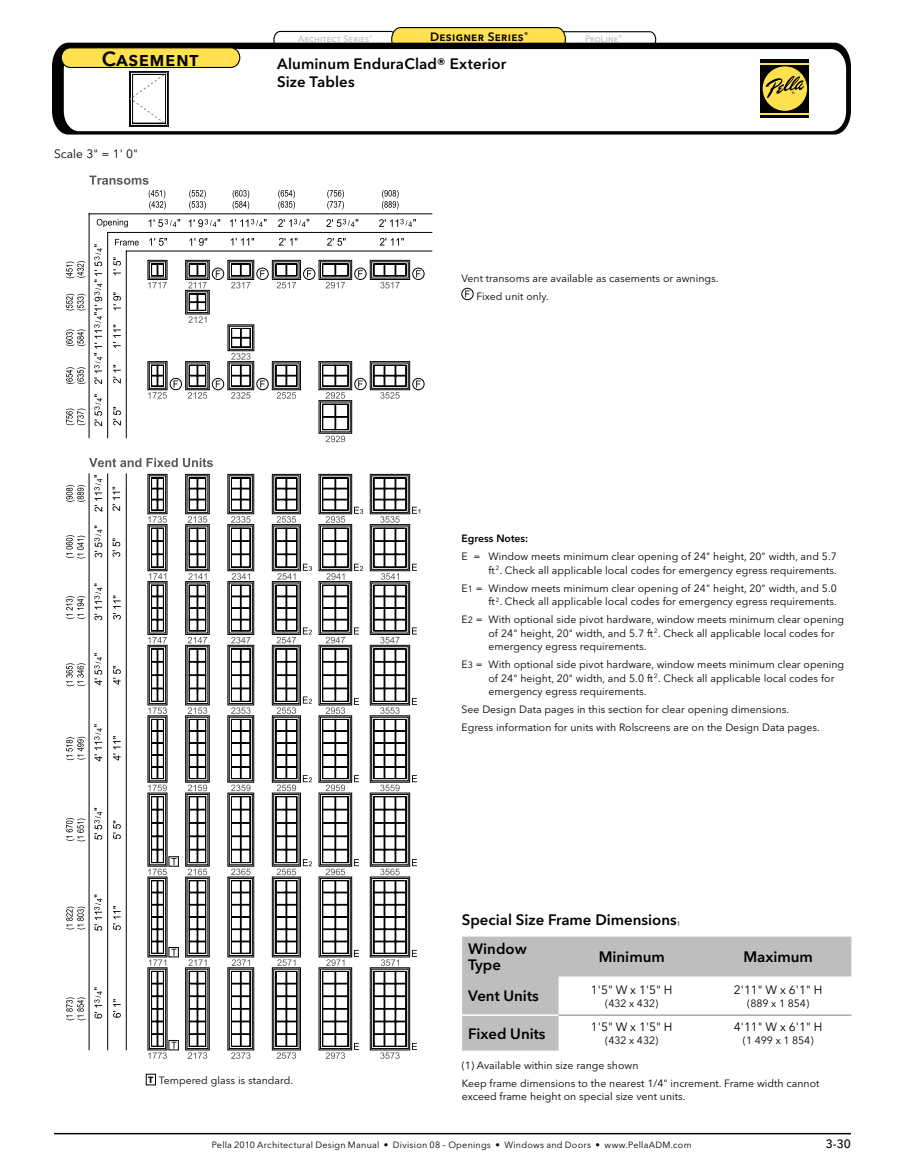
<style>
.page{position:relative;width:905px;height:1175px;background:#fff}
.page>*{position:absolute;margin:0;border:0;box-sizing:border-box;transform-origin:0 0}
.t1{font:600 20.25px "Avenir Next LT Pro";letter-spacing:.025em;color:#000}
.t2{font:600 15px/18.3px "Avenir Next LT Pro";color:#000}
.t3{font:12px "Avenir Next LT Pro";color:#000}
.t4{font:600 12px "Avenir Next LT Pro";letter-spacing:.025em;color:#000}
.t5{font:500 12px "Avenir Next LT Pro";color:#000}
.t6{font:10.5px/13.5px "Avenir Next LT Pro";color:#000}
.t7{font:600 10.5px "Avenir Next LT Pro";color:#000}
.t8{font:9px "Avenir Next LT Pro";letter-spacing:.025em;color:#000}
.t9{font:9px "Avenir Next LT Pro";letter-spacing:.025em;color:#a7a9ac}
.t10{font:6.6px "Avenir Next LT Pro";color:#000}
.t11{font:5.25px "Avenir Next LT Pro";color:#a7a9ac}
.s1{font-size:9px}
.s2{font-weight:700;font-size:9px}
</style>
<div class="page">
<hr style="left:54px;top:1132px;width:796px;height:2px;background:#000">
<svg style="left:566px;top:31px;width:90px;height:12px"></svg>
<svg style="left:273px;top:27px;width:293px;height:16px"></svg>
<svg style="left:52px;top:43px;width:798px;height:92px;background:#181818"></svg>
<svg style="left:62px;top:48px;width:785px;height:85px"></svg>
<svg style="left:759px;top:58px;width:51px;height:61px"></svg>
<hr style="left:760px;top:63px;width:49px;height:1px;background:#ffe14f">
<hr style="left:760px;top:113px;width:49px;height:2px;background:#ffe14f">
<div style="left:762px;top:66px;width:45px;height:45px;background:#ffe14f;border-radius:50%"></div>
<svg style="left:765px;top:76px;width:39px;height:22px"></svg>
<hr style="left:129px;top:126px;width:39px;height:1px;background:#000">
<svg style="left:61px;top:47px;width:179px;height:79px"></svg>
<svg style="left:188px;top:1052px;width:19px;height:6px"></svg>
<svg style="left:231px;top:1052px;width:19px;height:6px"></svg>
<svg style="left:277px;top:1052px;width:19px;height:6px"></svg>
<svg style="left:325px;top:1052px;width:20px;height:6px"></svg>
<svg style="left:380px;top:1052px;width:19px;height:6px"></svg>
<svg style="left:89px;top:458px;width:58px;height:9px"></svg>
<hr style="left:126px;top:474px;width:1px;height:576px;background:#000">
<hr style="left:107px;top:474px;width:1px;height:576px;background:#000">
<hr style="left:89px;top:474px;width:1px;height:576px;background:#000">
<hr style="left:89px;top:213px;width:343px;height:1px;background:#000">
<hr style="left:108px;top:232px;width:324px;height:1px;background:#000">
<hr style="left:126px;top:251px;width:306px;height:1px;background:#000">
<hr style="left:126px;top:251px;width:1px;height:187px;background:#000">
<hr style="left:107px;top:232px;width:1px;height:206px;background:#000">
<hr style="left:89px;top:214px;width:1px;height:224px;background:#000">
<svg style="left:66px;top:997px;width:20px;height:23px"></svg>
<svg style="left:66px;top:906px;width:20px;height:23px"></svg>
<svg style="left:66px;top:818px;width:20px;height:23px"></svg>
<svg style="left:66px;top:737px;width:20px;height:23px"></svg>
<svg style="left:66px;top:663px;width:20px;height:23px"></svg>
<svg style="left:66px;top:535px;width:20px;height:23px"></svg>
<svg style="left:66px;top:367px;width:20px;height:17px"></svg>
<svg style="left:66px;top:485px;width:20px;height:17px"></svg>
<svg style="left:66px;top:408px;width:20px;height:17px"></svg>
<svg style="left:66px;top:329px;width:20px;height:17px"></svg>
<svg style="left:66px;top:294px;width:20px;height:16px"></svg>
<svg style="left:66px;top:261px;width:20px;height:17px"></svg>
<svg style="left:66px;top:596px;width:20px;height:23px"></svg>
<svg style="left:278px;top:190px;width:17px;height:19px"></svg>
<svg style="left:233px;top:190px;width:16px;height:19px"></svg>
<svg style="left:189px;top:190px;width:17px;height:19px"></svg>
<svg style="left:89px;top:176px;width:77px;height:33px"></svg>
<svg style="left:327px;top:190px;width:17px;height:19px"></svg>
<svg style="left:382px;top:190px;width:16px;height:19px"></svg>
<svg style="left:177px;top:267px;width:247px;height:783px"></svg>
<svg style="left:416px;top:270px;width:4px;height:7px"></svg>
<svg style="left:416px;top:380px;width:4px;height:7px"></svg>
<svg style="left:412px;top:859px;width:5px;height:7px"></svg>
<svg style="left:412px;top:775px;width:5px;height:7px"></svg>
<svg style="left:412px;top:698px;width:5px;height:7px"></svg>
<svg style="left:412px;top:627px;width:5px;height:7px"></svg>
<svg style="left:412px;top:563px;width:5px;height:8px"></svg>
<svg style="left:412px;top:507px;width:8px;height:7px"></svg>
<svg style="left:412px;top:950px;width:5px;height:7px"></svg>
<svg style="left:354px;top:1046px;width:5px;height:4px"></svg>
<svg style="left:412px;top:1042px;width:5px;height:8px"></svg>
<svg style="left:148px;top:1041px;width:29px;height:17px"></svg>
<svg style="left:149px;top:948px;width:2px;height:17px"></svg>
<svg style="left:148px;top:858px;width:3px;height:17px"></svg>
<svg style="left:94px;top:987px;width:8px;height:31px"></svg>
<svg style="left:113px;top:999px;width:8px;height:18px"></svg>
<svg style="left:115px;top:239px;width:24px;height:6px"></svg>
<svg style="left:97px;top:219px;width:31px;height:8px"></svg>
<svg style="left:113px;top:906px;width:8px;height:24px"></svg>
<svg style="left:94px;top:894px;width:8px;height:36px"></svg>
<svg style="left:113px;top:820px;width:8px;height:19px"></svg>
<svg style="left:94px;top:808px;width:8px;height:31px"></svg>
<svg style="left:94px;top:724px;width:8px;height:37px"></svg>
<svg style="left:113px;top:736px;width:8px;height:24px"></svg>
<svg style="left:94px;top:653px;width:8px;height:32px"></svg>
<svg style="left:113px;top:666px;width:8px;height:18px"></svg>
<svg style="left:112px;top:538px;width:8px;height:19px"></svg>
<svg style="left:94px;top:525px;width:8px;height:32px"></svg>
<svg style="left:113px;top:365px;width:8px;height:18px"></svg>
<svg style="left:112px;top:487px;width:8px;height:24px"></svg>
<svg style="left:94px;top:475px;width:8px;height:37px"></svg>
<svg style="left:94px;top:394px;width:8px;height:32px"></svg>
<svg style="left:113px;top:407px;width:8px;height:18px"></svg>
<svg style="left:113px;top:324px;width:8px;height:24px"></svg>
<svg style="left:113px;top:292px;width:8px;height:18px"></svg>
<svg style="left:94px;top:244px;width:8px;height:140px"></svg>
<svg style="left:113px;top:257px;width:8px;height:18px"></svg>
<svg style="left:113px;top:595px;width:8px;height:24px"></svg>
<svg style="left:94px;top:583px;width:8px;height:37px"></svg>
<svg style="left:278px;top:219px;width:31px;height:8px"></svg>
<svg style="left:279px;top:238px;width:18px;height:7px"></svg>
<svg style="left:230px;top:219px;width:36px;height:8px"></svg>
<svg style="left:231px;top:238px;width:23px;height:7px"></svg>
<svg style="left:189px;top:219px;width:31px;height:8px"></svg>
<svg style="left:189px;top:238px;width:18px;height:8px"></svg>
<svg style="left:149px;top:219px;width:31px;height:8px"></svg>
<svg style="left:149px;top:238px;width:18px;height:8px"></svg>
<svg style="left:327px;top:238px;width:18px;height:8px"></svg>
<svg style="left:326px;top:219px;width:32px;height:8px"></svg>
<svg style="left:380px;top:238px;width:24px;height:7px"></svg>
<svg style="left:379px;top:219px;width:37px;height:8px"></svg>
<svg style="left:151px;top:263px;width:255px;height:783px"></svg>
<div style="left:461px;top:288px;width:12px;height:12px;border:1px solid #000;border-radius:50%"></div>
<svg style="left:465px;top:290px;width:4px;height:7px"></svg>
<svg style="left:462px;top:936px;width:389px;height:114px;fill:#bcbec0"></svg>
<hr style="left:462px;top:1014px;width:96px;height:1px;background:#fff">
<hr style="left:558px;top:1014px;width:147px;height:1px;background:#a7a9ac">
<hr style="left:705px;top:1014px;width:146px;height:1px;background:#a7a9ac">
<div style="left:146px;top:1073px;width:10px;height:12px;border:1px solid #000"></div>
<p class="t4" style="left:430px;top:29px;width:100px">Designer Series<sup>®</sup></p>
<p class="t11" style="left:618px;top:34px;width:5px">®</p>
<p class="t9" style="left:298px;top:33px;width:76px">Architect Series<sup>®</sup></p>
<p class="t9" style="left:585px;top:33px;width:35px">ProLine</p>
<h1 class="t1" style="left:102px;top:46px;width:96px">Casement</h1>
<h2 class="t2" style="left:277px;top:54px;width:231px">Aluminum EnduraClad® Exterior<br>Size Tables</h2>
<p class="t3" style="left:54px;top:146px;width:85px">Scale 3" = 1' 0"</p>
<p class="t6" style="left:476px;top:269px;width:244px;line-height:18px;text-indent:-15px">Vent transoms are available as casements or awnings.<br>Fixed unit only.</p>
<p class="t7" style="left:461px;top:532px;width:68px">Egress N otes:</p>
<p class="t6" style="left:461px;top:549px;width:377px;text-align:right">E = Window meets minimum clear opening of 24" height, 20" width, and 5.7 ft <sup>2</sup>. Check all applicable local codes for emergency egress requirements.</p>
<p class="t6" style="left:461px;top:581px;width:377px;text-align:right">E<span class="s1">1</span> = Window meets minimum clear opening of 24" height, 20" width, and 5.0 ft <sup>2</sup>. Check all applicable local codes for emergency egress requirements.</p>
<p class="t6" style="left:488px;top:612px;width:357px;text-indent:-27px">E<span class="s1">2</span> = With optional side pivot hardware, window meets minimum clear opening of 24" height, 20" width, and 5.7 ft <sup>2</sup>. Check all applicable local codes for emergency egress requirements.</p>
<p class="t6" style="left:488px;top:657px;width:357px;text-indent:-27px">E<span class="s1">3</span> = With optional side pivot hardware, window meets minimum clear opening of 24" height, 20" width, and 5.0 ft <sup>2</sup>. Check all applicable local codes for emergency egress requirements.</p>
<p class="t6" style="left:461px;top:700px;width:360px;line-height:18px">See Design Data pages in this section for clear opening dimensions.<br>Egress information for units with Rolscreens are on the Design Data pages.</p>
<h2 class="t2" style="left:462px;top:911px;width:216px">Special Size Frame Dimensions</h2>
<p class="t10" style="left:676px;top:920px;width:5px">1</p>
<h2 class="t2" style="left:468px;top:940px;width:60px;line-height:16.5px">Window<br>Type</h2>
<h2 class="t2" style="left:598px;top:947px;width:67px">Minimum</h2>
<h2 class="t2" style="left:743px;top:947px;width:71px">Maximum</h2>
<h2 class="t2" style="left:468px;top:987px;width:72px">Vent Units</h2>
<p class="t3" style="left:734px;top:982px;width:90px">2'11" W x 6'1" H</p>
<p class="t6" style="left:747px;top:996px;width:63px">(889 x 1 854)</p>
<p class="t3" style="left:591px;top:982px;width:83px">1'5" W x 1'5" H</p>
<p class="t6" style="left:605px;top:996px;width:55px">(432 x 432)</p>
<p class="t6" style="left:148px;top:1073px;width:147px"><span class="s2">T</span> Tempered glass is standard.</p>
<h2 class="t2" style="left:468px;top:1024px;width:79px">Fixed Units</h2>
<p class="t3" style="left:591px;top:1019px;width:83px">1'5" W x 1'5" H</p>
<p class="t6" style="left:605px;top:1033px;width:55px">(432 x 432)</p>
<p class="t3" style="left:734px;top:1019px;width:90px">4'11" W x 6'1" H</p>
<p class="t6" style="left:742px;top:1033px;width:72px">(1 499 x 1 854)</p>
<p class="t6" style="left:462px;top:1056px;width:359px;line-height:18px">(1) Available within size range shown<br>Keep frame dimensions to the nearest 1/4" increment. Frame width cannot</p>
<p class="t6" style="left:462px;top:1089px;width:225px">exceed frame height on special size vent units.</p>
<p class="t8" style="left:212px;top:1139px;width:481px">Pella 2010 Architectural Design Manual • Division 08 – Openings • Windows and Doors • www.PellaADM.com</p>
<p class="t5" style="left:825px;top:1136px;width:27px">3-30</p>
</div>
